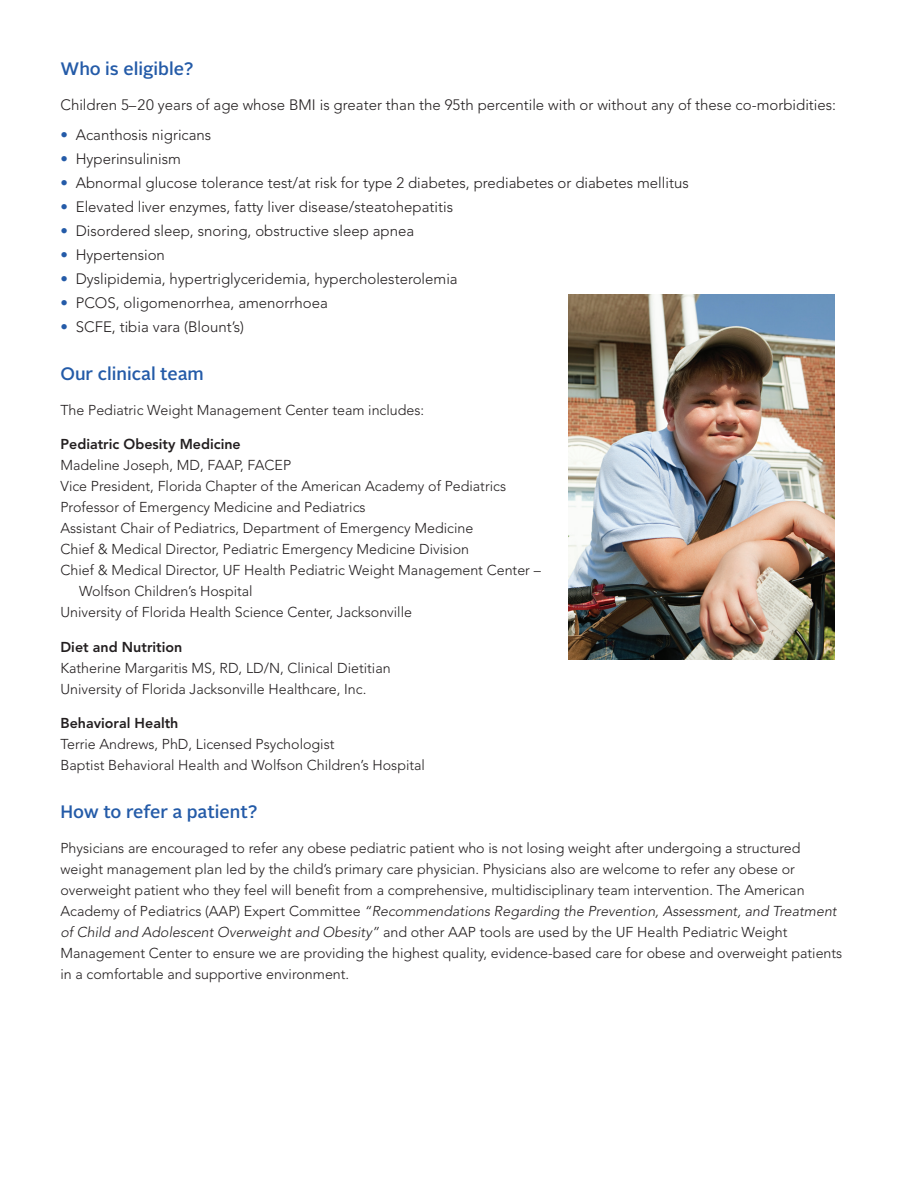
<style>
.page{position:relative;width:918px;height:1188px;background:#fff}
.page>*{position:absolute;margin:0;border:0;box-sizing:border-box;transform-origin:0 0}
.t1{font:500 18px "Alright Sans";color:#245ba8}
.t2{font:300 15px "Avenir";color:#231f20}
.t3{font:300 14.25px/21px "Avenir";color:#231f20}
.t4{font:800 14.25px "Avenir";color:#231f20}
.s1{color:#245ba8}
.s2{font-style:italic}
</style>
<div class="page">
<img style="left:568px;top:295px;width:266px;height:364px">
<p class="t1" style="left:60px;top:57px;width:135px">Who is eligible?</p>
<p class="t2" style="left:60px;top:96px;width:777px">Children 5–20 years of age whose BMI is greater than the 95th percentile with or without any of these co-morbidities:</p>
<p class="t2" style="left:60px;top:127px;width:152px"><span class="s1">•</span> Acanthosis nigricans</p>
<p class="t2" style="left:60px;top:151px;width:122px"><span class="s1">•</span> Hyperinsulinism</p>
<p class="t2" style="left:60px;top:175px;width:630px"><span class="s1">•</span> Abnormal glucose tolerance test/at risk for type 2 diabetes, prediabetes or diabetes mellitus</p>
<p class="t2" style="left:60px;top:199px;width:394px"><span class="s1">•</span> Elevated liver enzymes, fatty liver disease/steatohepatitis</p>
<p class="t2" style="left:60px;top:223px;width:355px"><span class="s1">•</span> Disordered sleep, snoring, obstructive sleep apnea</p>
<p class="t2" style="left:60px;top:247px;width:106px"><span class="s1">•</span> Hypertension</p>
<p class="t2" style="left:60px;top:271px;width:399px"><span class="s1">•</span> Dyslipidemia, hypertriglyceridemia, hypercholesterolemia</p>
<p class="t2" style="left:60px;top:295px;width:269px"><span class="s1">•</span> PCOS, oligomenorrhea, amenorrhoea</p>
<p class="t2" style="left:60px;top:319px;width:185px"><span class="s1">•</span> SCFE, tibia vara (Blount’s)</p>
<p class="t1" style="left:60px;top:362px;width:145px">Our clinical team</p>
<p class="t3" style="left:60px;top:400px;width:365px">The Pediatric Weight Management Center team includes:</p>
<p class="t4" style="left:60px;top:436px;width:182px">Pediatric Obesity Medicine</p>
<p class="t3" style="left:60px;top:455px;width:232px">Madeline Joseph, MD, FAAP, FACEP</p>
<p class="t3" style="left:60px;top:476px;width:447px">Vice President, Florida Chapter of the American Academy of Pediatrics</p>
<p class="t3" style="left:60px;top:497px;width:307px">Professor of Emergency Medicine and Pediatrics</p>
<p class="t3" style="left:60px;top:518px;width:414px">Assistant Chair of Pediatrics, Department of Emergency Medicine</p>
<p class="t3" style="left:60px;top:539px;width:410px">Chief &amp; Medical Director, Pediatric Emergency Medicine Division</p>
<p class="t3" style="left:79px;top:560px;width:463px;text-indent:-19px">Chief &amp; Medical Director, UF Health Pediatric Weight Management Center –<br>Wolfson Children’s Hospital</p>
<p class="t3" style="left:60px;top:602px;width:353px">University of Florida Health Science Center, Jacksonville</p>
<p class="t4" style="left:60px;top:639px;width:123px">Diet and Nutrition</p>
<p class="t3" style="left:60px;top:658px;width:332px">Katherine Margaritis MS, RD, LD/N, Clinical Dietitian</p>
<p class="t3" style="left:60px;top:679px;width:307px">University of Florida Jacksonville Healthcare, Inc.</p>
<p class="t4" style="left:60px;top:715px;width:119px">Behavioral Health</p>
<p class="t3" style="left:60px;top:734px;width:276px">Terrie Andrews, PhD, Licensed Psychologist</p>
<p class="t3" style="left:60px;top:755px;width:366px">Baptist Behavioral Health and Wolfson Children’s Hospital</p>
<p class="t1" style="left:60px;top:800px;width:199px">How to refer a patient?</p>
<p class="t3" style="left:60px;top:838px;width:783px">Physicians are encouraged to refer any obese pediatric patient who is not losing weight after undergoing a structured weight management plan led by the child’s primary care physician. Physicians also are welcome to refer any obese or overweight patient who they feel will benefit from a comprehensive, multidisciplinary team intervention. The American Academy of Pediatrics (AAP) Expert Committee <span class="s2">“Recommendations Regarding the Prevention, Assessment, and Treatment of Child and Adolescent Overweight and Obesity”</span> and other AAP tools are used by the UF Health Pediatric Weight Management Center to ensure we are providing the highest quality, evidence-based care for obese and overweight patients in a comfortable and supportive environment.</p>
</div>
